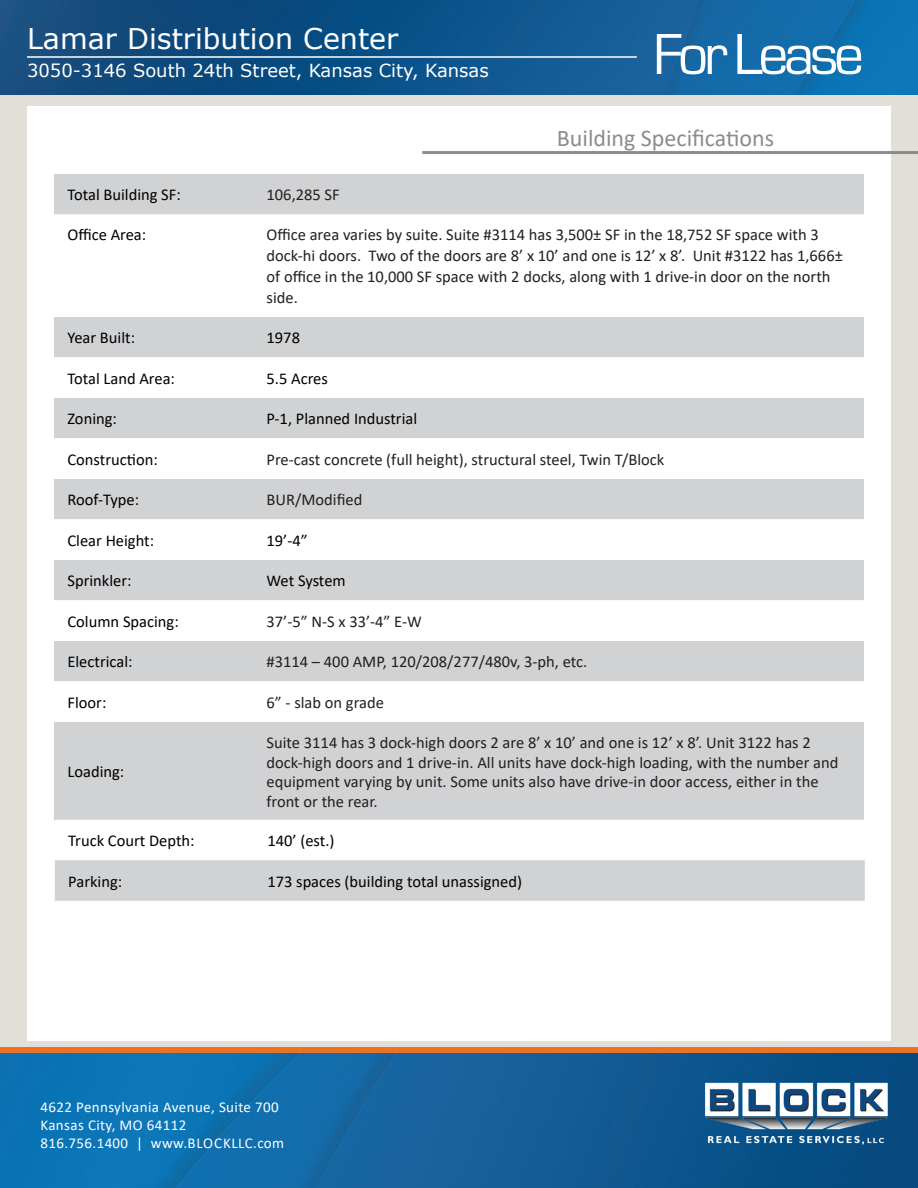
<style>
.page{position:relative;width:918px;height:1188px;background:#fff}
.page>*{position:absolute;margin:0;border:0;box-sizing:border-box;transform-origin:0 0}
.t1{font:60px "Eurostile";letter-spacing:-.075em;color:#fff}
.t2{font:28.5px "Verdana";color:#fff}
.t3{font:24px "Calibri";color:#8c8c8f}
.t4{font:18px "Verdana";color:#fff}
.t5{font:16.5px/21px "Calibri";color:#231f20}
.t6{font:16.5px "Calibri";color:#000}
.t7{font:15px/18px "Calibri";letter-spacing:.025em;color:#fff}
</style>
<div class="page">
<div style="left:0;top:93px;width:918px;height:978px;background:#e2dfd9"></div>
<img style="left:0;top:1053px;width:918px;height:135px">
<img style="left:701px;top:1073px;width:190px;height:75px">
<div style="left:0;top:1047px;width:918px;height:6px;background:#eb7125"></div>
<img style="left:0;top:0;width:918px;height:94px">
<hr style="left:27px;top:56px;width:610px;height:2px;background:#fff">
<div style="left:27px;top:107px;width:864px;height:934px;background:#fff"></div>
<hr style="left:422px;top:151px;width:496px;height:3px;background:#8c8c8f">
<div style="left:54px;top:174px;width:810px;height:647px;background:#d1d2d4"></div>
<svg style="left:54px;top:214px;width:810px;height:508px"></svg>
<svg style="left:54px;top:519px;width:810px;height:41px"></svg>
<svg style="left:55px;top:820px;width:810px;height:81px"></svg>
<h2 class="t2" style="left:27px;top:19px;width:373px">Lamar Distribution Center</h2>
<p class="t4" style="left:27px;top:58px;width:463px">3050-3146 South 24th Street, Kansas City, Kansas</p>
<h1 class="t1" style="left:653px;top:22px;width:212px">For Lease</h1>
<p class="t3" style="left:557px;top:121px;width:219px">Building Specifications</p>
<p class="t6" style="left:68px;top:184px;width:115px">Total Building SF:</p>
<p class="t5" style="left:267px;top:184px;width:75px">106,285 SF</p>
<p class="t6" style="left:68px;top:223px;width:80px">Office Area:</p>
<p class="t5" style="left:267px;top:224px;width:578px">Office area varies by suite. Suite #3114 has 3,500± SF in the 18,752 SF space with 3 dock-hi doors. Two of the doors are 8’ x 10’ and one is 12’ x 8’. Unit #3122 has 1,666± of office in the 10,000 SF space with 2 docks, along with 1 drive-in door on the north side.</p>
<p class="t6" style="left:68px;top:326px;width:69px">Year Built:</p>
<p class="t6" style="left:267px;top:326px;width:35px">1978</p>
<p class="t6" style="left:68px;top:367px;width:109px">Total Land Area:</p>
<p class="t6" style="left:267px;top:367px;width:63px">5.5 Acres</p>
<p class="t6" style="left:68px;top:407px;width:51px">Zoning:</p>
<p class="t6" style="left:267px;top:407px;width:152px">P-1, Planned Industrial</p>
<p class="t6" style="left:68px;top:448px;width:92px">Construction:</p>
<p class="t5" style="left:267px;top:448px;width:399px">Pre-cast concrete (full height), structural steel, Twin T/Block</p>
<p class="t6" style="left:68px;top:488px;width:73px">Roof-Type:</p>
<p class="t5" style="left:267px;top:489px;width:97px">BUR/Modified</p>
<p class="t6" style="left:68px;top:529px;width:88px">Clear Height:</p>
<p class="t6" style="left:267px;top:529px;width:43px">19’-4”</p>
<p class="t6" style="left:68px;top:569px;width:66px">Sprinkler:</p>
<p class="t6" style="left:267px;top:569px;width:81px">Wet System</p>
<p class="t6" style="left:68px;top:610px;width:113px">Column Spacing:</p>
<p class="t5" style="left:267px;top:610px;width:157px">37’-5” N-S x 33’-4” E-W</p>
<p class="t6" style="left:68px;top:650px;width:67px">Electrical:</p>
<p class="t5" style="left:267px;top:651px;width:322px">#3114 – 400 AMP, 120/208/277/480v, 3-ph, etc.</p>
<p class="t6" style="left:68px;top:691px;width:40px">Floor:</p>
<p class="t5" style="left:267px;top:691px;width:119px">6” - slab on grade</p>
<p class="t6" style="left:68px;top:761px;width:58px">Loading:</p>
<p class="t5" style="left:267px;top:732px;width:573px;line-height:19.8px">Suite 3114 has 3 dock-high doors 2 are 8’ x 10’ and one is 12’ x 8’. Unit 3122 has 2 dock-high doors and 1 drive-in. All units have dock-high loading, with the number and equipment varying by unit. Some units also have drive-in door access, either in the front or the rear.</p>
<p class="t6" style="left:68px;top:829px;width:128px">Truck Court Depth:</p>
<p class="t6" style="left:267px;top:829px;width:69px">140’ (est.)</p>
<p class="t6" style="left:68px;top:870px;width:55px">Parking:</p>
<p class="t6" style="left:267px;top:870px;width:256px">173 spaces (building total unassigned)</p>
<p class="t7" style="left:40px;top:1097px;width:245px">4622 Pennsylvania Avenue, Suite 700<br>Kansas City, MO 64112<br>816.756.1400 | www.BLOCKLLC.com</p>
</div>
